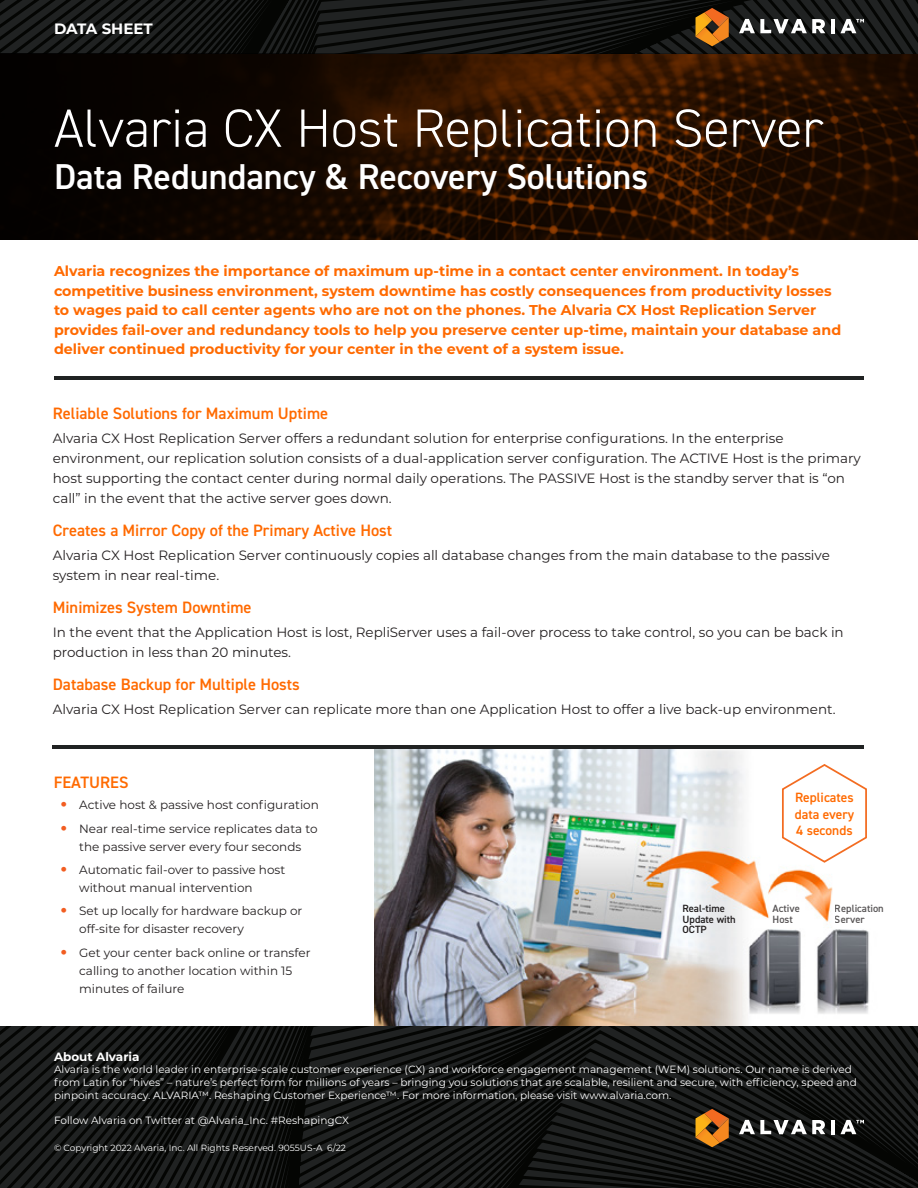
<style>
.page{position:relative;width:918px;height:1188px;background:#fff}
.page>*{position:absolute;margin:0;border:0;box-sizing:border-box;transform-origin:0 0}
.t1{font:300 54px "DIN2014";color:#fff}
.Title_Subhead{font:600 36px "DIN2014";color:#fff}
.Subhead_Orange{font:600 16.5px "DIN2014";color:#ff6a00}
.t2{font:700 15px "Montserrat";color:#fff}
.Intro_Text_Orange{font:700 14.25px/19.5px "Montserrat";color:#ff6a00}
.Body{font:13.5px/20.2px "Montserrat";color:#231f20}
.t3{font:600 13.5px "DIN2014";color:#ff6a00}
.t4{font:12px/18px "Montserrat";color:#231f20}
.Boilerplate_Header{font:700 12px "Montserrat";color:#fff}
.Boilerplate_Body{font:10.5px/12.6px "Montserrat";color:#fff}
.t5{font:600 10.5px/10.5px "DIN2014";color:#231f20}
.Copyright{font:9px "Montserrat";color:#fff}
.s1{font-family:"Avenir LT Std";font-weight:300;font-size:13.5px;color:#f25d21}
</style>
<div class="page">
<svg style="left:0;top:0;width:918px;height:54px;background:#131514"></svg>
<svg style="left:739px;top:19px;width:86px;height:14px"></svg>
<hr style="left:831px;top:19px;width:4px;height:14px;background:#fff">
<svg style="left:696px;top:8px;width:33px;height:38px"></svg>
<svg style="left:840px;top:19px;width:24px;height:14px"></svg>
<img style="left:375px;top:749px;width:494px;height:277px">
<svg style="left:0;top:54px;width:918px;height:186px;background:#1f0c00"></svg>
<hr style="left:54px;top:377px;width:810px;height:3px;background:#202222">
<hr style="left:52px;top:745px;width:812px;height:4px;background:#202222">
<svg style="left:0;top:1026px;width:918px;height:162px;background:#131413"></svg>
<svg style="left:739px;top:1120px;width:86px;height:14px"></svg>
<hr style="left:831px;top:1120px;width:4px;height:14px;background:#fff">
<svg style="left:696px;top:1109px;width:33px;height:38px"></svg>
<svg style="left:840px;top:1120px;width:24px;height:14px"></svg>
<svg style="left:782px;top:764px;width:85px;height:99px"></svg>
<p class="t2" style="left:54px;top:18px;width:100px">DATA SHEET</p>
<p class="t1" style="left:54px;top:95px;width:771px">Alvaria CX Host Replication Server</p>
<p class="Title_Subhead" style="left:54px;top:153px;width:596px">Data Redundancy &amp; Recovery Solutions</p>
<p class="Intro_Text_Orange" style="left:54px;top:261px;width:789px">Alvaria recognizes the importance of maximum up-time in a contact center environment. In today’s competitive business environment, system downtime has costly consequences from productivity losses to wages paid to call center agents who are not on the phones. The Alvaria CX Host Replication Server provides fail-over and redundancy tools to help you preserve center up-time, maintain your database and deliver continued productivity for your center in the event of a system issue.</p>
<p class="Subhead_Orange" style="left:53px;top:402px;width:277px">Reliable Solutions for Maximum Uptime</p>
<p class="Body" style="left:53px;top:427px;width:810px">Alvaria CX Host Replication Server offers a redundant solution for enterprise configurations. In the enterprise environment, our replication solution consists of a dual-application server configuration. The ACTIVE Host is the primary host supporting the contact center during normal daily operations. The PASSIVE Host is the standby server that is “on call” in the event that the active server goes down.</p>
<p class="Subhead_Orange" style="left:53px;top:520px;width:341px">Creates a Mirror Copy of the Primary Active Host</p>
<p class="Body" style="left:53px;top:545px;width:779px">Alvaria CX Host Replication Server continuously copies all database changes from the main database to the passive system in near real-time.</p>
<p class="Subhead_Orange" style="left:53px;top:597px;width:200px">Minimizes System Downtime</p>
<p class="Body" style="left:53px;top:622px;width:792px">In the event that the Application Host is lost, RepliServer uses a fail-over process to take control, so you can be back in production in less than 20 minutes.</p>
<p class="Subhead_Orange" style="left:53px;top:674px;width:249px">Database Backup for Multiple Hosts</p>
<p class="Body" style="left:53px;top:699px;width:784px">Alvaria CX Host Replication Server can replicate more than one Application Host to offer a live back-up environment.</p>
<p class="Subhead_Orange" style="left:54px;top:771px;width:76px">FEATURES</p>
<p class="t4" style="left:60px;top:796px;width:260px"><span class="s1">•</span> Active host &amp; passive host configuration</p>
<p class="t4" style="left:60px;top:819px;width:259px;text-align:center"><span class="s1">•</span> Near real-time service replicates data to the passive server every four seconds</p>
<p class="t4" style="left:79px;top:860px;width:208px;text-indent:-19px"><span class="s1">•</span> Automatic fail-over to passive host without manual intervention</p>
<p class="t4" style="left:79px;top:902px;width:225px;text-indent:-19px"><span class="s1">•</span> Set up locally for hardware backup or off-site for disaster recovery</p>
<p class="t4" style="left:79px;top:943px;width:233px;text-indent:-19px"><span class="s1">•</span> Get your center back online or transfer calling to another location within 15 minutes of failure</p>
<p class="t5" style="left:683px;top:903px;width:44px">Real-time</p>
<p class="t5" style="left:683px;top:913px;width:55px">Update with</p>
<p class="t5" style="left:683px;top:924px;width:26px">OCTP</p>
<p class="t3" style="left:795px;top:789px;width:60px">Replicates</p>
<p class="t3" style="left:795px;top:805px;width:61px">data every</p>
<p class="t3" style="left:796px;top:821px;width:58px">4 seconds</p>
<p class="t5" style="left:773px;top:903px;width:29px">Active<br>Host</p>
<p class="t5" style="left:835px;top:903px;width:50px">Replication<br>Server</p>
<p class="Boilerplate_Header" style="left:54px;top:1048px;width:87px">About Alvaria</p>
<p class="Boilerplate_Body" style="left:54px;top:1063px;width:804px">Alvaria is the world leader in enterprise-scale customer experience (CX) and workforce engagement management (WEM) solutions. Our name is derived from Latin for “hives” – nature’s perfect form for millions of years – bringing you solutions that are scalable, resilient and secure, with efficiency, speed and pinpoint accuracy. ALVARIA™. Reshaping Customer Experience™. For more information, please visit www.alvaria.com.</p>
<p class="Boilerplate_Body" style="left:54px;top:1113px;width:297px">Follow Alvaria on Twitter at @Alvaria_Inc. #ReshapingCX</p>
<p class="Copyright" style="left:54px;top:1142px;width:294px">© Copyright 2022 Alvaria, Inc. All Rights Reserved. 9055US-A 6/22</p>
</div>
